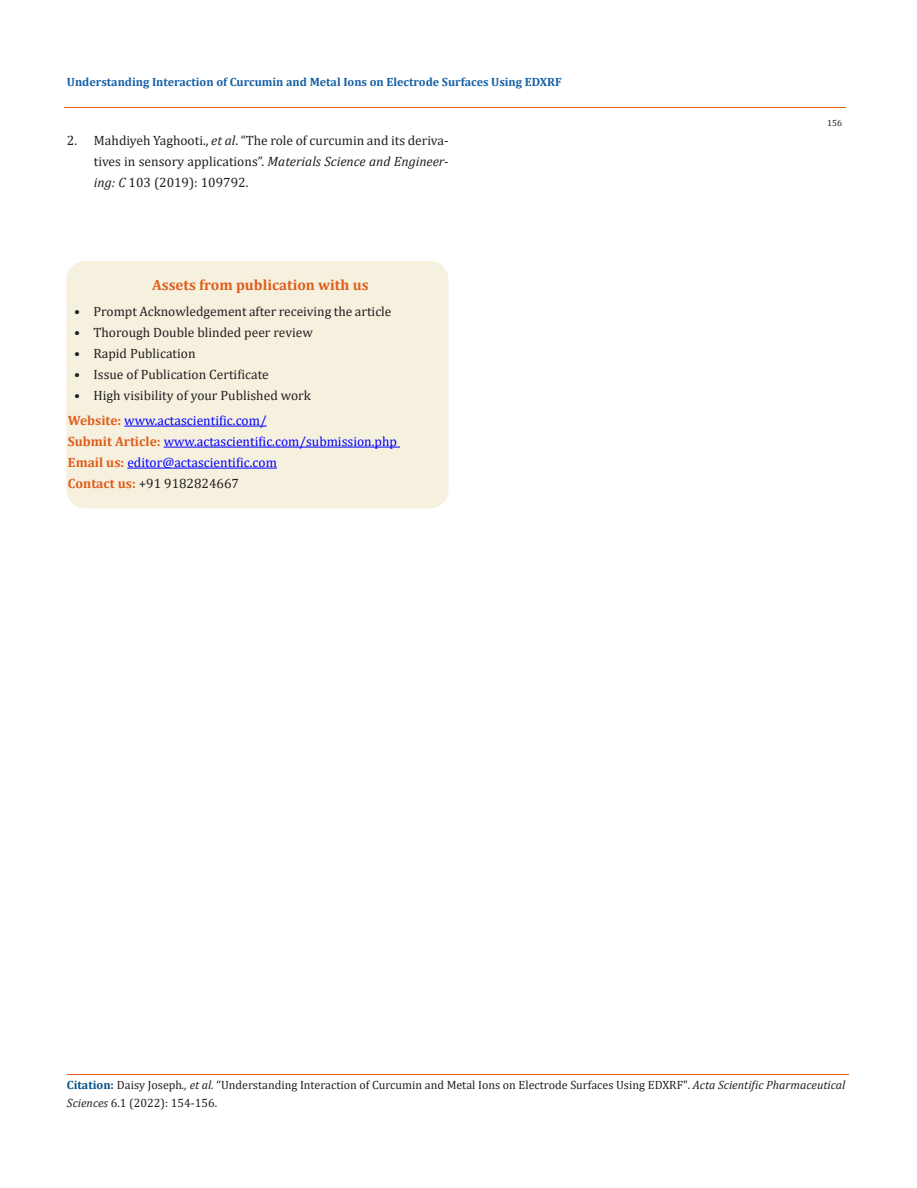
<style>
.page{position:relative;width:917px;height:1188px;background:#fff}
.page>*{position:absolute;margin:0;border:0;box-sizing:border-box;transform-origin:0 0}
.t1{font:700 15px "Cambria";color:#e05d1a}
.t2{font:13.5px/21px "Cambria";color:#231f20;text-align:justify}
.t3{font:13.5px "Cambria";color:#00f}
.t4{font:12px/18px "Cambria";color:#231f20}
.t5{font:700 12px "Cambria";color:#1560a6}
.t6{font:9px "Cambria";color:#231f20}
.s1{font-style:italic}
.s2{font-weight:700;color:#e05d1a}
.s3{font-weight:700;color:#035089}
</style>
<div class="page">
<div style="left:67px;top:262px;width:381px;height:246px;background:#f6f0df;border-radius:18px"></div>
<div style="left:66px;top:261px;width:382px;height:247px;border:2px solid #f6f0df;border-radius:18px"></div>
<hr style="left:124px;top:426px;width:143px;height:1px;background:#00f">
<hr style="left:164px;top:447px;width:236px;height:1px;background:#00f">
<hr style="left:127px;top:468px;width:150px;height:1px;background:#00f">
<hr style="left:64px;top:108px;width:781px;height:1px;background:#e05d1a">
<hr style="left:67px;top:1074px;width:781px;height:1px;background:#e05d1a">
<p class="t5" style="left:67px;top:73px;width:496px">Understanding Interaction of Curcumin and Metal Ions on Electrode Surfaces Using EDXRF</p>
<p class="t2" style="left:94px;top:130px;width:356px;text-indent:-27px">2. Mahdiyeh Yaghooti., <span class="s1">et al</span>. “The role of curcumin and its deriva&shy;tives in sensory applications”. <span class="s1">Materials Science and Engineer&shy;ing: C</span> 103 (2019): 109792.</p>
<p class="t1" style="left:152px;top:274px;width:218px">Assets from publication with us</p>
<p class="t2" style="left:74px;top:300px;width:319px">• Prompt Acknowledgement after receiving the article</p>
<p class="t2" style="left:74px;top:321px;width:240px">• Thorough Double blinded peer review</p>
<p class="t2" style="left:74px;top:342px;width:123px">• Rapid Publication</p>
<p class="t2" style="left:74px;top:363px;width:196px">• Issue of Publication Certificate</p>
<p class="t2" style="left:74px;top:384px;width:238px">• High visibility of your Published work</p>
<p class="t3" style="left:68px;top:413px;width:200px"><span class="s2">Website:</span> www.actascientific.com/</p>
<p class="t3" style="left:68px;top:434px;width:330px"><span class="s2">Submit Article:</span> www.actascientific.com/submission.php</p>
<p class="t3" style="left:68px;top:455px;width:210px"><span class="s2">Email us:</span> editor@actascientific.com</p>
<p class="t2" style="left:68px;top:473px;width:173px"><span class="s2">Contact us:</span> +91 9182824667</p>
<p class="t6" style="left:827px;top:118px;width:16px">156</p>
<p class="t4" style="left:67px;top:1076px;width:780px"><span class="s3">Citation:</span> Daisy Joseph<span class="s1">., et al.</span> “Understanding Interaction of Curcumin and Metal Ions on Electrode Surfaces Using EDXRF". <span class="s1">Acta Scientific Pharmaceutical<br>Sciences</span> 6.1 (2022): 154-156.</p>
</div>
